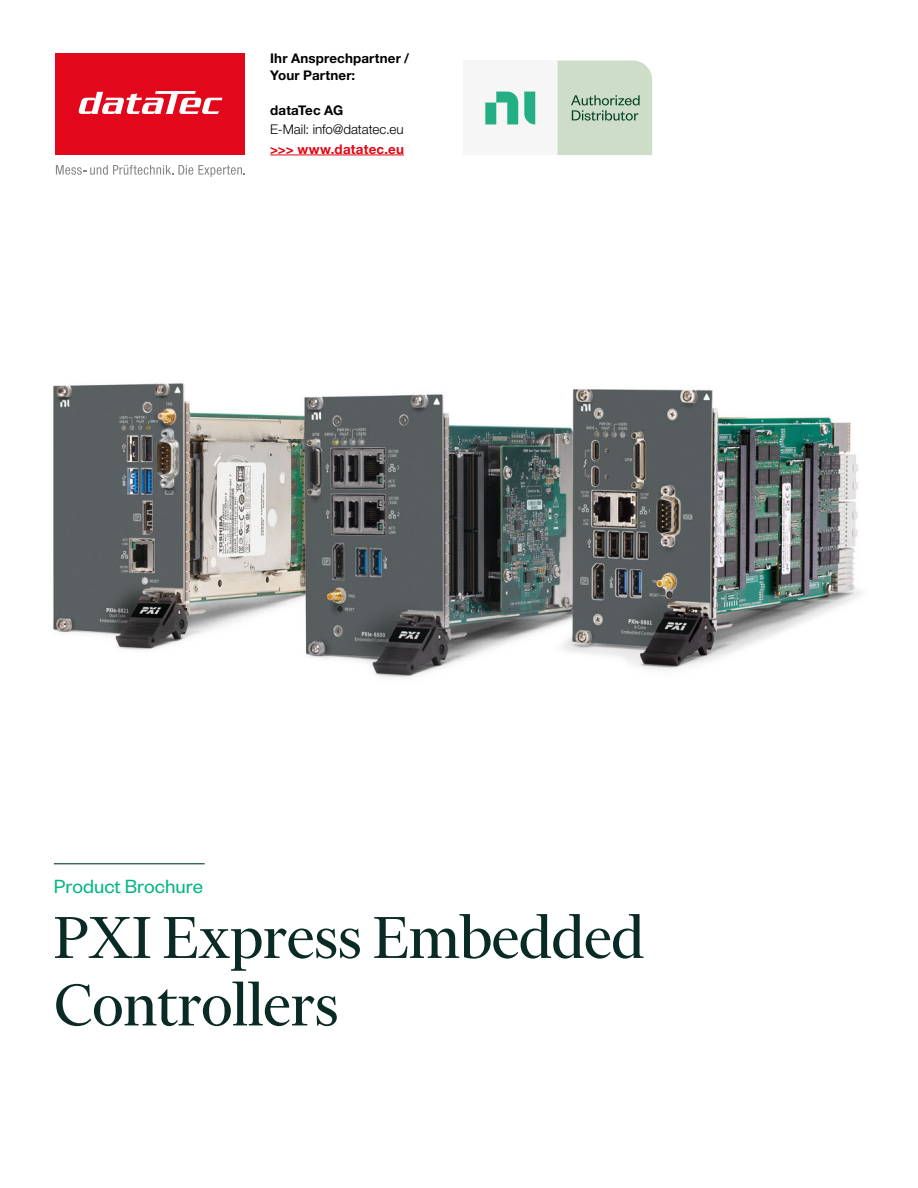
<style>
.page{position:relative;width:918px;height:1188px;background:#fff}
.page>*{position:absolute;margin:0;border:0;box-sizing:border-box;transform-origin:0 0}
.t1{font:67.5px/67.5px "Financier Display";color:#0a2b25}
.t2{font:21px "Founders Grotesk";color:#03b585}
.t3{font:700 13.35px/16.6px "Helvetica Neue LT Pro";letter-spacing:.01em;color:#000}
.t4{font:300 13.35px "Helvetica Neue LT Pro";color:#000}
.t5{font:700 13.35px "Helvetica Neue LT Pro";letter-spacing:.015em;color:#e30613}
</style>
<div class="page">
<hr style="left:54px;top:863px;width:151px;height:1px;background:#044123">
<img style="left:53px;top:383px;width:808px;height:295px">
<hr style="left:270px;top:155px;width:134px;height:1px;background:#e30613">
<div style="left:56px;top:53px;width:189px;height:102px;background:#e2071b"></div>
<svg style="left:56px;top:165px;width:189px;height:12px"></svg>
<svg style="left:78px;top:91px;width:144px;height:23px"></svg>
<div style="left:463px;top:61px;width:95px;height:94px;background:#f6f6f6"></div>
<svg style="left:485px;top:92px;width:33px;height:32px"></svg>
<svg style="left:524px;top:92px;width:11px;height:32px"></svg>
<svg style="left:558px;top:61px;width:94px;height:94px"></svg>
<p class="t3" style="left:270px;top:50px;width:141px">Ihr Ansprechpartner /<br>Your Partner:</p>
<p class="t3" style="left:270px;top:101px;width:74px">dataTec AG</p>
<p class="t4" style="left:270px;top:121px;width:135px">E-Mail: info@datatec.eu</p>
<p class="t5" style="left:270px;top:141px;width:135px">&gt;&gt;&gt; www.datatec.eu</p>
<p class="t2" style="left:54px;top:879px;width:151px">Product Brochure</p>
<p class="t1" style="left:54px;top:909px;width:592px">PXI Express Embedded<br>Controllers</p>
</div>
